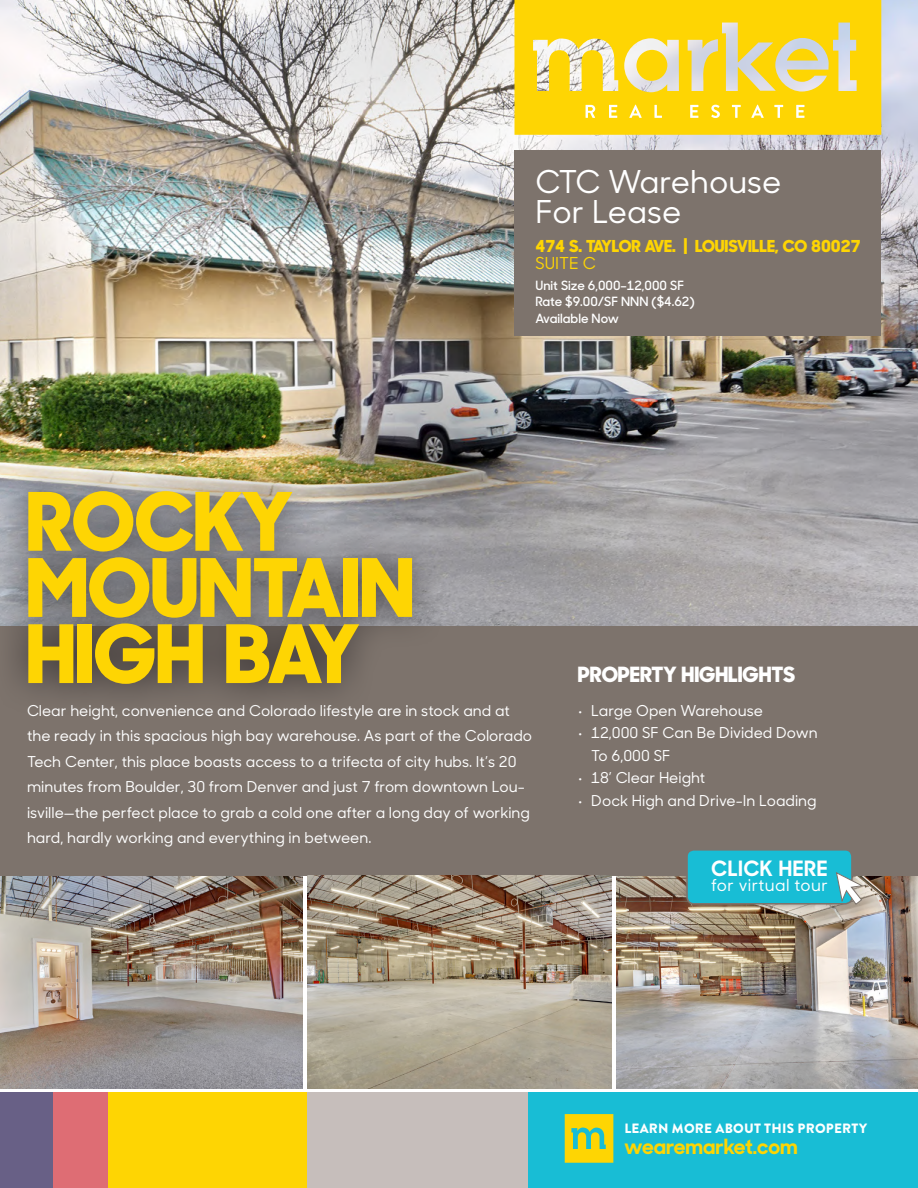
<style>
.page{position:relative;width:918px;height:1188px;background:#fff}
.page>*{position:absolute;margin:0;border:0;box-sizing:border-box;transform-origin:0 0}
.t1{font:800 80.55px/66.2px "Sharp Sans No 1";color:#fed503}
.t2{font:500 31.5px "Sharp Sans No 1";color:#fff}
.t3{font:700 21.15px "Sharp Sans No 1";letter-spacing:.025em;color:#fff}
.t4{font:800 21px "Sharp Sans No 1";color:#fff}
.t5{font:700 21px "Sharp Sans No 1";color:#fed503}
.t6{font:800 16.5px "Sharp Sans No 1";color:#fed503}
.t7{font:500 16.5px "Sharp Sans No 1";letter-spacing:.025em;color:#fff}
.t8{font:500 16.5px "Sharp Sans No 1";color:#fed503}
.t9{font:500 15px/25.5px "Sharp Sans No 1";color:#fff}
.t10{font:900 13.5px "Brandon Grotesque";letter-spacing:.02em;color:#fff}
.t11{font:600 12.75px/16.5px "Sharp Sans No 1";color:#fff}
</style>
<div class="page">
<img style="left:0;top:0;width:918px;height:627px">
<div style="left:528px;top:1093px;width:390px;height:95px;background:#18bdd5"></div>
<div style="left:306px;top:1093px;width:222px;height:95px;background:#c6bebb"></div>
<div style="left:107px;top:1093px;width:199px;height:95px;background:#fed503"></div>
<div style="left:53px;top:1093px;width:54px;height:95px;background:#de6d74"></div>
<div style="left:0;top:1093px;width:53px;height:95px;background:#686086"></div>
<svg style="left:514px;top:0;width:367px;height:135px;background:#f7d62e"></svg>
<svg style="left:586px;top:105px;width:9px;height:13px"></svg>
<svg style="left:609px;top:105px;width:8px;height:13px"></svg>
<svg style="left:629px;top:105px;width:13px;height:13px"></svg>
<svg style="left:654px;top:105px;width:8px;height:13px"></svg>
<svg style="left:690px;top:105px;width:8px;height:13px"></svg>
<svg style="left:711px;top:105px;width:9px;height:13px"></svg>
<svg style="left:732px;top:105px;width:9px;height:13px"></svg>
<svg style="left:751px;top:105px;width:13px;height:13px"></svg>
<svg style="left:774px;top:105px;width:9px;height:13px"></svg>
<svg style="left:796px;top:105px;width:8px;height:13px"></svg>
<div style="left:514px;top:150px;width:367px;height:186px;background:#7d736c"></div>
<div style="left:0;top:627px;width:918px;height:249px;background:#7d736c"></div>
<img style="left:617px;top:876px;width:301px;height:213px">
<img style="left:0;top:876px;width:303px;height:213px">
<img style="left:308px;top:876px;width:304px;height:213px">
<div style="left:0;top:458px;width:446px;height:259px;background:#231f20;opacity:.75"></div>
<svg style="left:565px;top:1114px;width:48px;height:49px;background:#d7d026"></svg>
<div style="left:680px;top:843px;width:179px;height:68px;background:#7d736c;opacity:.75"></div>
<div style="left:687px;top:850px;width:165px;height:54px;background:#18bdd5;border-radius:7px"></div>
<div style="left:686px;top:849px;width:167px;height:55px;border:2px solid #7d736c;border-radius:7px"></div>
<svg style="left:836px;top:872px;width:27px;height:33px"></svg>
<p class="t2" style="left:536px;top:159px;width:247px">CTC Warehouse</p>
<p class="t2" style="left:536px;top:189px;width:147px">For Lease</p>
<p class="t6" style="left:536px;top:234px;width:327px">474 S. TAYLOR AVE. | LOUISVILLE, CO 80027</p>
<p class="t8" style="left:536px;top:251px;width:62px">SUITE C</p>
<p class="t1" style="left:26px;top:485px;width:389px">ROCKY<br>MOUNTAIN<br>HIGH BAY</p>
<p class="t11" style="left:536px;top:276px;width:161px">Unit Size 6,000–12,000 SF<br>Rate $9.00/SF NNN ($4.62)</p>
<p class="t11" style="left:536px;top:309px;width:85px">Available Now</p>
<p class="t4" style="left:578px;top:659px;width:219px">PROPERTY HIGHLIGHTS</p>
<p class="t9" style="left:27px;top:697px;width:507px">Clear height, convenience and Colorado lifestyle are in stock and at the ready in this spacious high bay warehouse. As part of the Colorado Tech Center, this place boasts access to a trifecta of city hubs. It’s 20 minutes from Boulder, 30 from Denver and just 7 from downtown Lou&shy;isville—the perfect place to grab a cold one after a long day of working hard, hardly working and everything in between.</p>
<p class="t9" style="left:578px;top:697px;width:187px">• Large Open Warehouse</p>
<p class="t9" style="left:591px;top:721px;width:228px;line-height:22.5px;text-indent:-14px">• 12,000 SF Can Be Divided Down<br>To 6,000 SF</p>
<p class="t9" style="left:578px;top:764px;width:129px">• 18’ Clear Height</p>
<p class="t9" style="left:578px;top:787px;width:240px">• Dock High and Drive-In Loading</p>
<p class="t3" style="left:712px;top:853px;width:117px">CLICK HERE</p>
<p class="t7" style="left:711px;top:873px;width:118px">for virtual tour</p>
<p class="t10" style="left:624px;top:1119px;width:244px">LEARN MORE ABOUT THIS PROPERTY</p>
<p class="t5" style="left:624px;top:1131px;width:175px">wearemarket.com</p>
</div>
